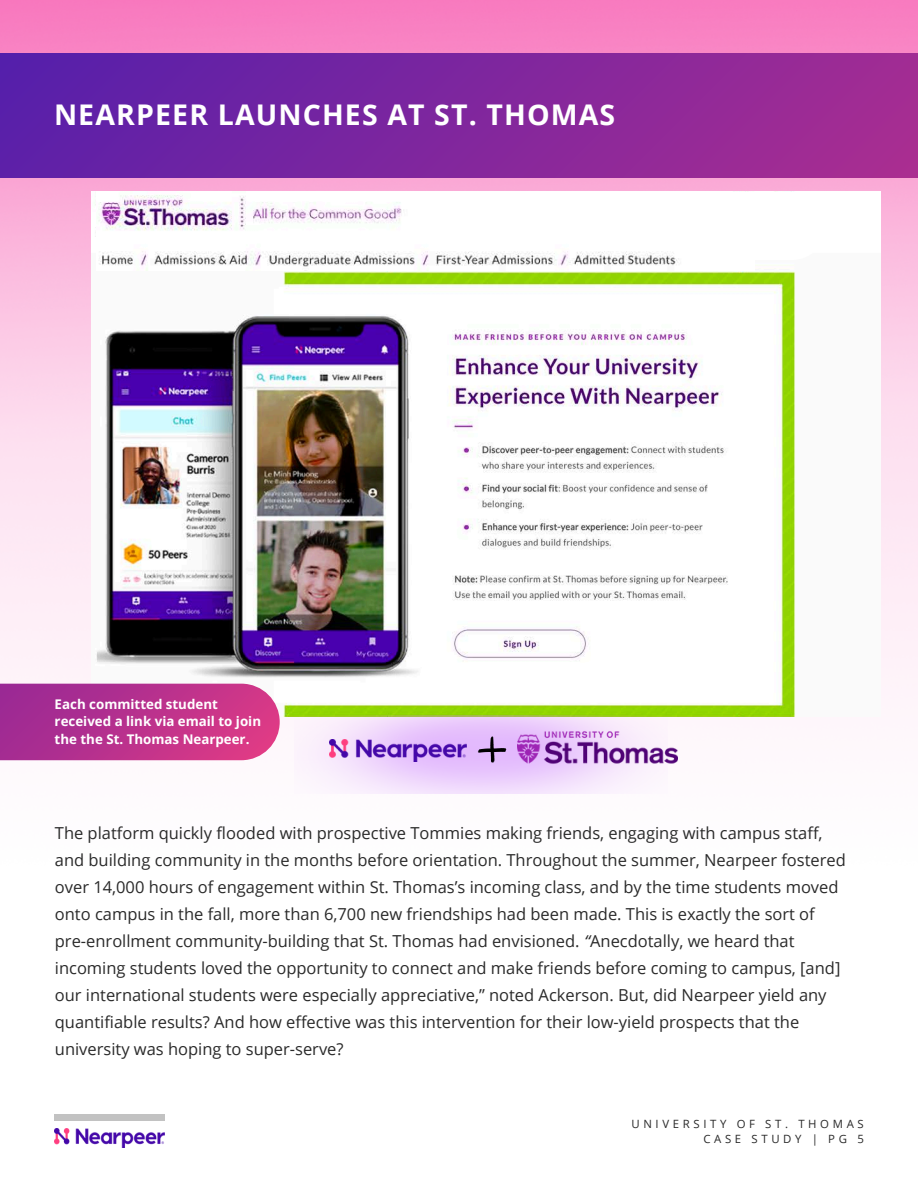
<style>
.page{position:relative;width:918px;height:1188px;background:#fff}
.page>*{position:absolute;margin:0;border:0;box-sizing:border-box;transform-origin:0 0}
.t1{font:700 28.5px "Open Sans";letter-spacing:.04em;color:#fff}
.t2{font:16.5px/27px "Open Sans";color:#2a2a2a}
.t3{font:700 13.35px/17.7px "Open Sans";color:#fff}
.t4{font:11.4px "Open Sans";letter-spacing:.32em;color:#2a2a2a}
.s1{font-style:italic}
</style>
<div class="page">
<img style="left:0;top:0;width:918px;height:794px">
<div style="left:55px;top:1115px;width:110px;height:5px;background:#c2c2c2"></div>
<img style="left:55px;top:1129px;width:110px;height:19px">
<img style="left:91px;top:192px;width:789px;height:524px">
<img style="left:97px;top:192px;width:620px;height:78px">
<img style="left:717px;top:260px;width:37px;height:11px">
<div style="left:675px;top:192px;width:151px;height:68px;background:#fff;border-radius:34px"></div>
<svg style="left:0;top:684px;width:280px;height:76px;background:#bb368f"></svg>
<img style="left:294px;top:716px;width:374px;height:77px">
<img style="left:330px;top:739px;width:136px;height:23px">
<svg style="left:478px;top:736px;width:28px;height:27px"></svg>
<img style="left:517px;top:719px;width:161px;height:56px">
<div style="left:0;top:54px;width:918px;height:124px;background:linear-gradient(to right,#581faa,#a62d92)"></div>
<p class="t1" style="left:54px;top:95px;width:563px">NEARPEER LAUNCHES AT ST. THOMAS</p>
<p class="t3" style="left:55px;top:695px;width:208px">Each committed student received a link via email to join the the St. Thomas Nearpeer.</p>
<p class="t2" style="left:55px;top:819px;width:793px">The platform quickly flooded with prospective Tommies making friends, engaging with campus staff, and building community in the months before orientation. Throughout the summer, Nearpeer fostered over 14,000 hours of engagement within St. Thomas’s incoming class, and by the time students moved onto campus in the fall, more than 6,700 new friendships had been made. This is exactly the sort of pre-enrollment community-building that St. Thomas had envisioned. <span class="s1">“</span>Anecdotally, we heard that incoming students loved the opportunity to connect and make friends before coming to campus, [and] our international students were especially appreciative,” noted Ackerson. But, did Nearpeer yield any quantifiable results? And how effective was this intervention for their low-yield prospects that the university was hoping to super-serve?</p>
<h1 class="t4" style="left:631px;top:1116px;width:234px">UNIVERSITY OF ST. THOMAS</h1>
<p class="t4" style="left:703px;top:1131px;width:162px">CASE STUDY | PG 5</p>
</div>
